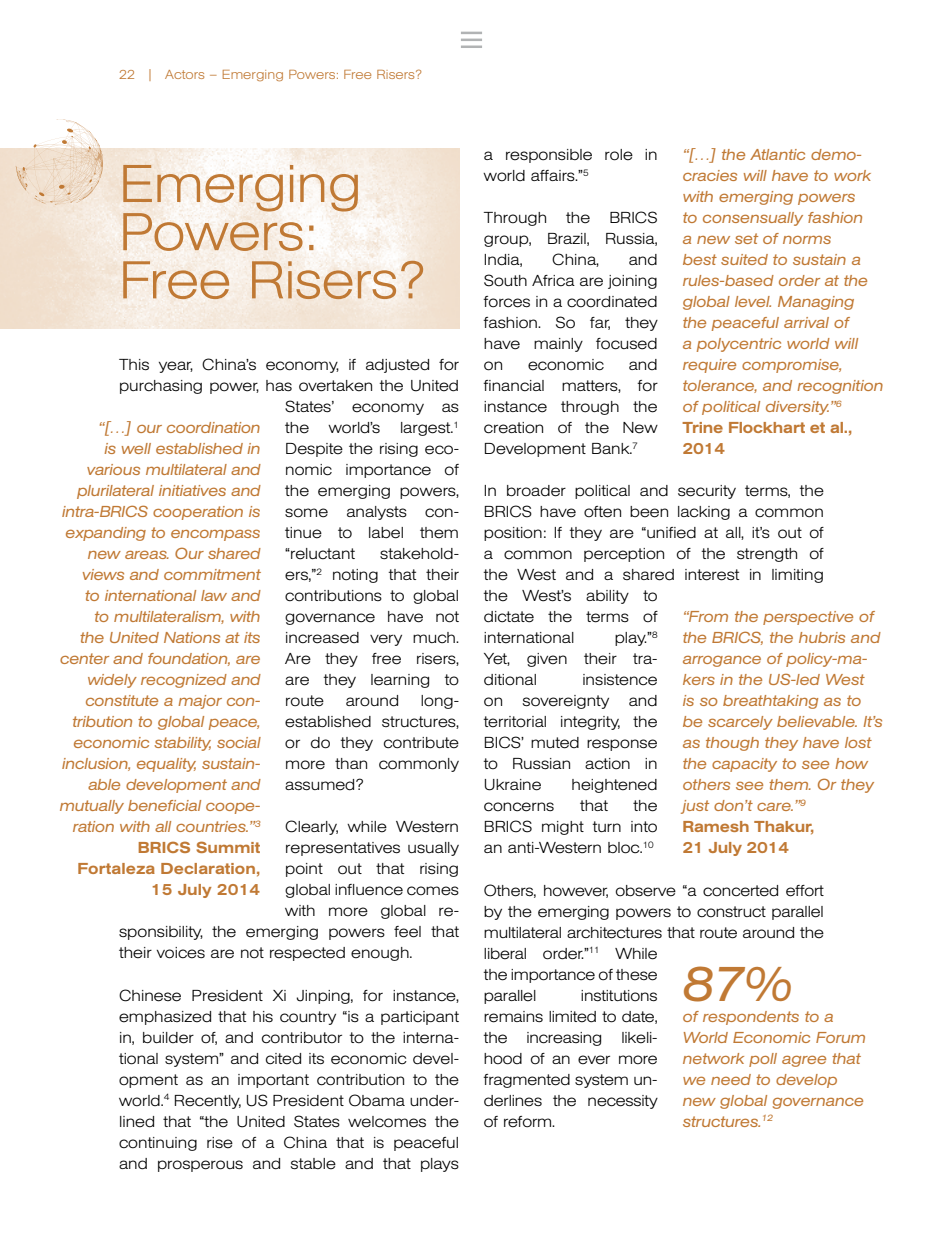
<style>
.page{position:relative;width:943px;height:1241px;background:#fff}
.page>*{position:absolute;margin:0;border:0;box-sizing:border-box;transform-origin:0 0}
.t1{font:300 expanded 52.5px/48.1px "AG Book Pro";letter-spacing:-.01em;color:#c07934}
.t2{font:italic expanded 49px "AG Book Pro";color:#c07934}
.t3{font:300 expanded 15.75px/21px "AG Book Pro";color:#000;text-align:justify}
.t4{font:italic expanded 15.75px/21px "AG Book Pro";letter-spacing:-.01em;color:#c07934}
.t5{font:300 expanded 13.12px "AG Book Pro";letter-spacing:.005em;color:#c07934}
.s1{font-weight:500;font-style:normal}
</style>
<div class="page">
<svg style="left:462px;top:32px;width:19px;height:9px"></svg>
<hr style="left:462px;top:45px;width:19px;height:3px;background:#b1b3b4">
<img style="left:0;top:149px;width:459px;height:179px">
<svg style="left:16px;top:119px;width:87px;height:86px"></svg>
<p class="t5" style="left:119px;top:66px;width:304px">22 | Actors – Emerging Powers: Free Risers?</p>
<h1 class="t1" style="left:119px;top:159px;width:306px">Emerging<br>Powers:<br>Free Risers?</h1>
<p class="t3" style="left:119px;top:354px;width:341px">This year, China’s economy, if adjusted for</p>
<p class="t3" style="left:119px;top:375px;width:341px">purchasing power, has overtaken the United</p>
<p class="t3" style="left:285px;top:396px;width:175px">States’ economy as</p>
<p class="t3" style="left:285px;top:417px;width:175px">the world’s largest.<sup>1</sup></p>
<p class="t3" style="left:285px;top:438px;width:175px">Despite the rising eco-</p>
<p class="t3" style="left:285px;top:459px;width:175px">nomic importance of</p>
<p class="t3" style="left:285px;top:480px;width:175px">the emerging powers,</p>
<p class="t3" style="left:285px;top:501px;width:175px">some analysts con-</p>
<p class="t3" style="left:285px;top:522px;width:175px">tinue to label them</p>
<p class="t3" style="left:285px;top:543px;width:71px">“reluctant</p>
<p class="t4" style="left:59px;top:417px;width:202px;text-align:right">“[…] our coordination<br>is well established in various multilateral and plurilateral initiatives and intra-BRICS cooperation is expanding to encompass new areas. Our shared views and commitment<br>to international law and<br>to multilateralism, with<br>the United Nations at its center and foundation, are widely recognized and constitute a major con&shy;tribution to global peace, economic stability, social inclusion, equality, sustain&shy;able development and mutually beneficial coope&shy;ration with all countries.”<sup>3<br></sup><span class="s1">BRICS Summit<br>Fortaleza Declaration,<br>15 July 2014</span></p>
<p class="t3" style="left:285px;top:543px;width:175px;text-indent:95px">stakehold&shy;ers,”<sup>2</sup> noting that their contributions to global governance have not increased very much.<br>Are they free risers, are they learning to route</p>
<p class="t3" style="left:285px;top:690px;width:175px;text-indent:136px">long&shy;established structures, or do they contribute more than commonly assumed?</p>
<p class="t3" style="left:285px;top:816px;width:175px">Clearly, while Western</p>
<p class="t3" style="left:285px;top:837px;width:175px">representatives usually</p>
<p class="t3" style="left:285px;top:858px;width:175px">point out that rising</p>
<p class="t3" style="left:285px;top:879px;width:175px">global influence comes</p>
<p class="t3" style="left:285px;top:900px;width:175px">with more global re-</p>
<p class="t3" style="left:119px;top:921px;width:341px">sponsibility, the emerging powers feel that</p>
<p class="t3" style="left:119px;top:942px;width:295px">their voices are not respected enough.</p>
<p class="t3" style="left:119px;top:984px;width:341px">Chinese President Xi Jinping, for instance, emphasized that his country “is a participant in, builder of, and contributor to the interna&shy;tional system” and cited its economic devel&shy;opment as an important contribution to the world.<sup>4</sup> Recently, US President Obama under&shy;lined that “the United States welcomes the continuing rise of a China that is peaceful and prosperous and stable and that plays</p>
<p class="t3" style="left:346px;top:690px;width:55px">around</p>
<p class="t4" style="left:682px;top:144px;width:202px">“[…] the Atlantic demo&shy;cracies will have to work with emerging powers<br>to consensually fashion<br>a new set of norms<br>best suited to sustain a rules-based order at the global level. Managing<br>the peaceful arrival of<br>a polycentric world will require compromise, tolerance, and recognition of political diversity.”<sup>6<br></sup><span class="s1">Trine Flockhart et al.,<br>2014</span></p>
<p class="t3" style="left:484px;top:144px;width:175px">a responsible role in world affairs.”<sup>5</sup></p>
<p class="t3" style="left:484px;top:207px;width:175px">Through the BRICS group, Brazil, Russia, India,</p>
<p class="t3" style="left:552px;top:249px;width:48px">China,</p>
<p class="t3" style="left:484px;top:249px;width:175px;text-indent:145px">and South Africa are joining forces in a coordinated fashion. So far, they have mainly focused on</p>
<p class="t3" style="left:484px;top:354px;width:175px;text-indent:145px">and financial matters, for instance through the creation of the New Development Bank.<sup>7</sup></p>
<p class="t3" style="left:484px;top:480px;width:341px;text-align:left">In broader political and security terms, the BRICS have often been lacking a common position: If they are “unified at all, it’s out of a common perception of the strength of the West and a shared interest in limiting the West’s ability to<br>dictate the terms of<br>international</p>
<p class="t3" style="left:528px;top:354px;width:77px">economic</p>
<p class="t4" style="left:682px;top:606px;width:202px">“From the perspective of the BRICS, the hubris and arrogance of policy-ma&shy;kers in the US-led West<br>is so breathtaking as to be scarcely believable. It’s as though they have lost the capacity to see how others see them. Or they just don’t care.”<sup>9<br></sup><span class="s1">Ramesh Thakur,<br>21 July 2014</span></p>
<p class="t3" style="left:484px;top:627px;width:175px;text-indent:131px">play.”<sup>8<br></sup>Yet, given their tra&shy;ditional</p>
<p class="t3" style="left:484px;top:669px;width:175px;text-indent:98px">insistence on sovereignty and territorial integrity, the BICS’ muted response to Russian action in Ukraine</p>
<p class="t3" style="left:571px;top:774px;width:88px">heightened</p>
<p class="t3" style="left:484px;top:795px;width:175px;text-indent:150px">the BRICS might turn into an anti-Western bloc.<sup>10</sup></p>
<p class="t3" style="left:484px;top:879px;width:341px;text-align:left">Others, however, observe “a concerted effort by the emerging powers to construct parallel multilateral architectures that route around the liberal order.”<sup>11</sup> While<br>the importance of these<br>parallel</p>
<p class="t3" style="left:484px;top:795px;width:72px">concerns</p>
<p class="t3" style="left:580px;top:795px;width:29px">that</p>
<h2 class="t2" style="left:682px;top:951px;width:110px">87%</h2>
<p class="t4" style="left:682px;top:1005px;width:185px">of respondents to a<br>World Economic Forum network poll agree that we need to develop new global governance structures.<sup>12</sup></p>
<p class="t3" style="left:484px;top:984px;width:175px;text-indent:97px">institutions remains limited to date, the increasing likeli&shy;hood of an ever more fragmented system un&shy;derlines the necessity of reform.</p>
</div>
